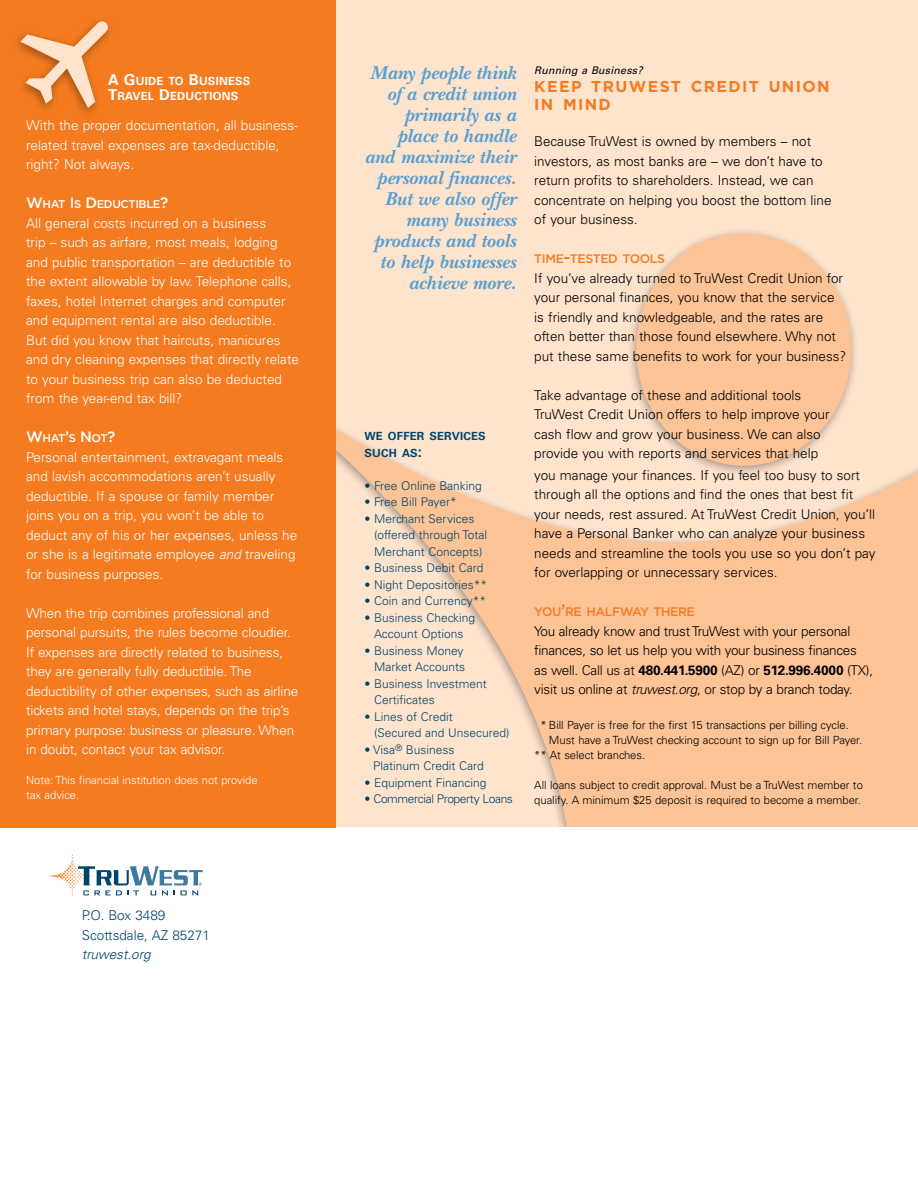
<style>
.page{position:relative;width:918px;height:1188px;background:#fff}
.page>*{position:absolute;margin:0;border:0;box-sizing:border-box;transform-origin:0 0}
.t1{font:italic 700 19.5px/21px "New Baskerville";color:#569fd3;text-align:right}
.t2{font:700 15.75px/18px "Gotham";letter-spacing:.085em;color:#f47b20}
.t3{font:300 13.5px/19.5px "Univers";color:#fff}
.t4{font:300 13.5px/19.5px "Univers";color:#000}
.t5{font:300 13.5px/19.5px "Univers";letter-spacing:-.02em;color:#000}
.t6{font:300 13.5px/19.5px "Univers";color:#00456b}
.t7{font:italic 300 13.5px "Univers";color:#00456b}
.t8{font:500 12.3px "Gotham";letter-spacing:-.035em;color:#f47b20}
.t9{font:300 12px/16.5px "Univers";color:#00456b}
.t10{font:300 12px "Univers";letter-spacing:-.03em;color:#00456b}
.t11{font:300 11.25px/15px "Univers";letter-spacing:-.005em;color:#000}
.t12{font:300 11.25px/15px "Univers";letter-spacing:-.005em;color:#fff}
.t13{font:700 11.25px/15px "Univers";letter-spacing:.02em;color:#fff}
.t14{font:500 11.25px "Gotham";letter-spacing:-.035em;color:#fff}
.t15{font:700 11.25px/16.5px "Univers";letter-spacing:.02em;color:#00456b}
.t16{font:italic 10.5px "Univers";letter-spacing:.025em;color:#000}
.s1{font-size:15px}
.s2{font-style:italic}
.s3{font-size:16.5px}
.s4{font-weight:700}
</style>
<div class="page">
<div style="left:0;top:0;width:918px;height:848px;background:#fee3cd"></div>
<svg style="left:194px;top:336px;width:724px;height:492px"></svg>
<div style="left:636px;top:233px;width:215px;height:233px;background:#fcc396;border-radius:50%"></div>
<div style="left:0;top:828px;width:918px;height:360px;background:#fff"></div>
<svg style="left:49px;top:854px;width:154px;height:42px"></svg>
<div style="left:0;top:0;width:335px;height:827px;background:#f47b20"></div>
<svg style="left:21px;top:20px;width:90px;height:88px"></svg>
<p class="t13" style="left:108px;top:73px;width:144px"><span class="s1">A G</span>UIDE TO <span class="s1">B</span>USINESS<br><span class="s1">T</span>RAVEL <span class="s1">D</span>EDUCTIONS</p>
<p class="t3" style="left:26px;top:116px;width:273px">With the proper documentation, all business&shy;related travel expenses are tax-deductible, right? Not always.</p>
<p class="t14" style="left:26px;top:198px;width:144px"><span class="s1">W</span>HAT <span class="s1">I</span> S <span class="s1">D</span> EDUCTIBLE<span class="s1">?</span></p>
<p class="t3" style="left:26px;top:213px;width:274px">All general costs incurred on a business<br>trip – such as airfare, most meals, lodging and public transportation – are deductible to the extent allowable by law. Telephone calls, faxes, hotel Internet charges and computer and equipment rental are also deductible.<br>But did you know that haircuts, manicures and dry cleaning expenses that directly relate to your business trip can also be deducted from the year-end tax bill?</p>
<p class="t14" style="left:26px;top:432px;width:91px"><span class="s1">W</span>HAT<span class="s1">’</span>S <span class="s1">N</span> OT<span class="s1">?</span></p>
<p class="t3" style="left:26px;top:447px;width:273px">Personal entertainment, extravagant meals and lavish accommodations aren’t usually deductible. If a spouse or family member joins you on a trip, you won’t be able to deduct any of his or her expenses, unless he or she is a legitimate employee <span class="s2">and</span> traveling for business purposes.</p>
<p class="t3" style="left:26px;top:603px;width:274px">When the trip combines professional and personal pursuits, the rules become cloudier.<br>If expenses are directly related to business, they are generally fully deductible. The deductibility of other expenses, such as airline tickets and hotel stays, depends on the trip’s primary purpose: business or pleasure. When in doubt, contact your tax advisor.</p>
<p class="t12" style="left:26px;top:773px;width:233px">Note: This financial institution does not provide tax advice.</p>
<p class="t6" style="left:82px;top:906px;width:130px">P.O. Box 3489<br>Scottsdale, AZ 85271</p>
<p class="t7" style="left:82px;top:946px;width:70px">truwest.org</p>
<h1 class="t1" style="left:365px;top:62px;width:153px">Many people think of a credit union primarily as a place to handle and maximize their personal finances.<br>But we also offer many business products and tools to help businesses achieve more.</h1>
<p class="t15" style="left:364px;top:428px;width:123px">WE OFFER SERVICES<br>SUCH AS<span class="s1">:</span></p>
<p class="t9" style="left:364px;top:477px;width:119px">• Free Online Banking</p>
<p class="t9" style="left:364px;top:494px;width:94px">• Free Bill Payer*</p>
<p class="t9" style="left:374px;top:510px;width:115px;text-indent:-10px">• Merchant Services (offered through Total<br>Merchant Concepts)</p>
<p class="t9" style="left:364px;top:560px;width:121px">• Business Debit Card</p>
<p class="t9" style="left:364px;top:576px;width:124px">• Night Depositories**</p>
<p class="t9" style="left:364px;top:593px;width:123px">• Coin and Currency**</p>
<p class="t9" style="left:364px;top:609px;width:112px;text-align:center">• Business Checking<br>Account Options</p>
<p class="t9" style="left:364px;top:642px;width:102px;text-align:right">• Business Money<br>Market Accounts</p>
<p class="t9" style="left:374px;top:675px;width:114px;text-indent:-10px">• Business Investment<br>Certificates</p>
<p class="t9" style="left:374px;top:708px;width:137px;text-indent:-10px">• Lines of Credit<br>(Secured and Unsecured)</p>
<p class="t9" style="left:373px;top:741px;width:112px;text-indent:-9px">• Visa<sup>®</sup> Business<br>Platinum Credit Card</p>
<p class="t9" style="left:365px;top:774px;width:124px">• Equipment Financing</p>
<p class="t10" style="left:365px;top:792px;width:150px">• Commercial Property Loans</p>
<p class="t16" style="left:534px;top:64px;width:110px">Running a Business?</p>
<p class="t2" style="left:534px;top:77px;width:297px">KEEP TRUWEST CREDIT UNION<br>IN MIND</p>
<p class="t4" style="left:534px;top:132px;width:299px">Because TruWest is owned by members – not investors, as most banks are – we don’t have to return profits to shareholders. Instead, we can concentrate on helping you boost the bottom line of your business.</p>
<p class="t8" style="left:534px;top:252px;width:132px">TIME<span class="s3">-</span>TESTED TOOLS</p>
<p class="t4" style="left:534px;top:268px;width:314px">If you’ve already turned to TruWest Credit Union for your personal finances, you know that the service is friendly and knowledgeable, and the rates are often better than those found elsewhere. Why not put these same benefits to work for your business?</p>
<p class="t4" style="left:534px;top:385px;width:297px">Take advantage of these and additional tools TruWest Credit Union offers to help improve your cash flow and grow your business. We can also provide you with reports and services that help</p>
<p class="t4" style="left:534px;top:465px;width:343px">you manage your finances. If you feel too busy to sort through all the options and find the ones that best fit your needs, rest assured. At TruWest Credit Union, you’ll have a Personal Banker who can analyze your business needs and streamline the tools you use so you don’t pay for overlapping or unnecessary services.</p>
<p class="t8" style="left:534px;top:605px;width:162px">YOU<span class="s3">’</span>RE HALFWAY THERE</p>
<p class="t5" style="left:534px;top:621px;width:340px">You already know and trust TruWest with your personal finances, so let us help you with your business finances as well. Call us at <span class="s4">480.441.5900</span> (AZ) or <span class="s4">512.996.4000</span> (TX), visit us online at <span class="s2">truwest.org</span>, or stop by a branch today.</p>
<p class="t11" style="left:541px;top:717px;width:310px">* Bill Payer is free for the first 15 transactions per billing cycle.</p>
<p class="t11" style="left:549px;top:732px;width:315px">Must have a TruWest checking account to sign up for Bill Payer.</p>
<p class="t11" style="left:534px;top:747px;width:112px">** At select branches.</p>
<p class="t11" style="left:534px;top:777px;width:330px">All loans subject to credit approval. Must be a TruWest member to qualify. A minimum $25 deposit is required to become a member.</p>
</div>
